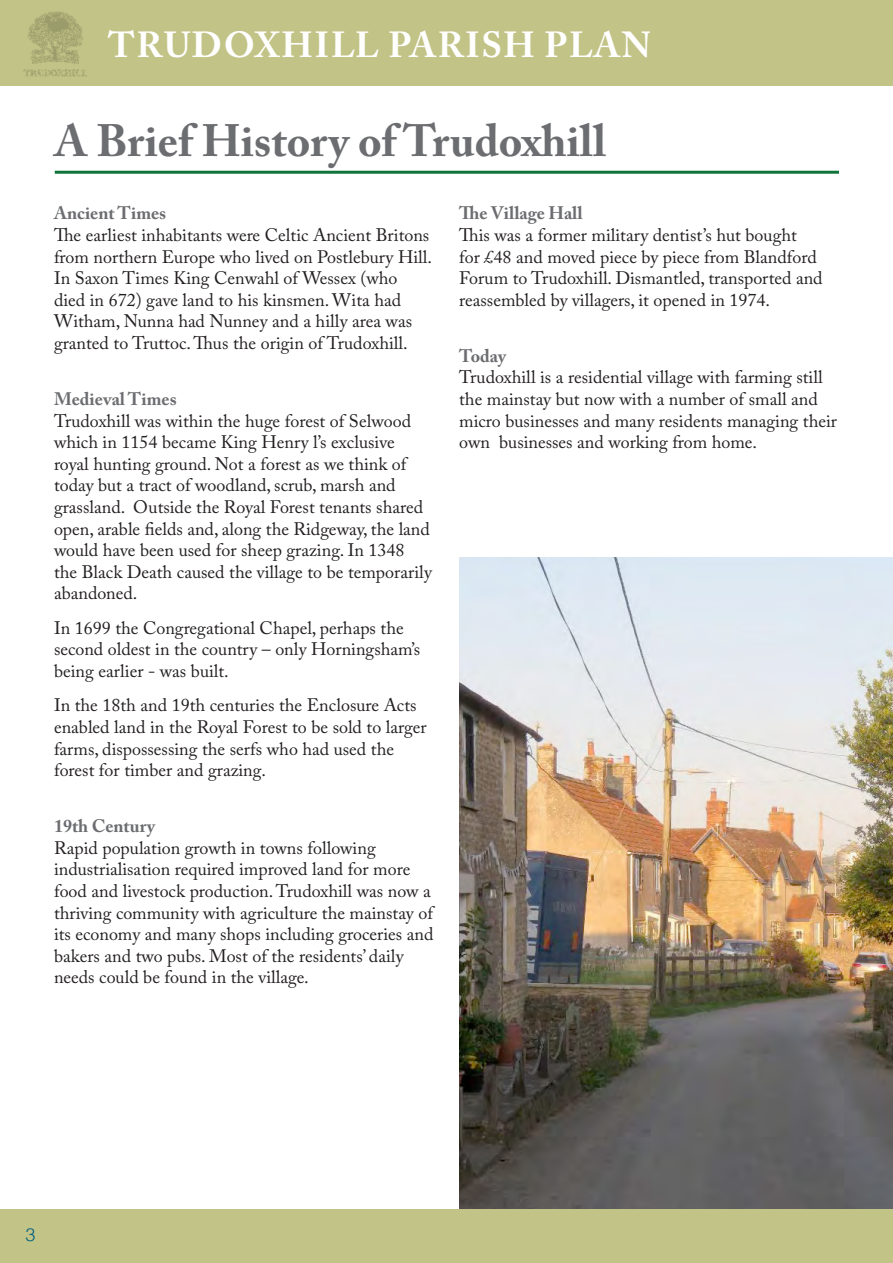
<style>
.page{position:relative;width:893px;height:1263px;background:#fff}
.page>*{position:absolute;margin:0;border:0;box-sizing:border-box;transform-origin:0 0}
.t1{font:700 45px "Adobe Caslon Pro";color:#6c6d70}
.t2{font:700 36px "Adobe Caslon Pro";letter-spacing:.04em;color:#fff}
.t3{font:18px/21.6px "Adobe Caslon Pro";color:#231f20}
.t4{font:300 18px "Helvetica";color:#005e80}
.s1{font-weight:700;color:#6c6d70}
</style>
<div class="page">
<div style="left:0;top:0;width:893px;height:85px;background:#c2c386"></div>
<img style="left:23px;top:11px;width:64px;height:66px">
<div style="left:0;top:1210px;width:893px;height:53px;background:#c2c386"></div>
<hr style="left:55px;top:171px;width:784px;height:3px;background:#0e743a">
<img style="left:459px;top:557px;width:434px;height:652px">
<h2 class="t2" style="left:108px;top:24px;width:544px">TRUDOXHILL PARISH PLAN</h2>
<p class="t1" style="left:55px;top:114px;width:553px">A Brief History of Trudoxhill</p>
<p class="t3" style="left:54px;top:202px;width:380px"><span class="s1">Ancient Times<br></span>The earliest inhabitants were Celtic Ancient Britons from northern Europe who lived on Postlebury Hill.<br>In Saxon Times King Cenwahl of Wessex (who died in 672) gave land to his kinsmen. Wita had Witham, Nunna had Nunney and a hilly area was granted to Truttoc. Thus the origin of Trudoxhill.</p>
<p class="t3" style="left:54px;top:388px;width:379px"><span class="s1">Medieval Times<br></span>Trudoxhill was within the huge forest of Selwood which in 1154 became King Henry l’s exclusive royal hunting ground. Not a forest as we think of today but a tract of woodland, scrub, marsh and grassland. Outside the Royal Forest tenants shared open, arable fields and, along the Ridgeway, the land would have been used for sheep grazing. In 1348 the Black Death caused the village to be temporarily abandoned.</p>
<p class="t3" style="left:54px;top:617px;width:368px">In 1699 the Congregational Chapel, perhaps the second oldest in the country – only Horningsham’s being earlier - was built.</p>
<p class="t3" style="left:54px;top:694px;width:374px">In the 18th and 19th centuries the Enclosure Acts enabled land in the Royal Forest to be sold to larger farms, dispossessing the serfs who had used the forest for timber and grazing.</p>
<p class="t3" style="left:54px;top:815px;width:381px"><span class="s1">19th Century<br></span>Rapid population growth in towns following industrialisation required improved land for more food and livestock production. Trudoxhill was now a thriving community with agriculture the mainstay of its economy and many shops including groceries and bakers and two pubs. Most of the residents’ daily needs could be found in the village.</p>
<p class="t3" style="left:459px;top:202px;width:365px"><span class="s1">The Village Hall<br></span>This was a former military dentist’s hut bought<br>for £48 and moved piece by piece from Blandford Forum to Trudoxhill. Dismantled, transported and reassembled by villagers, it opened in 1974.</p>
<p class="t3" style="left:459px;top:345px;width:379px"><span class="s1">Today<br></span>Trudoxhill is a residential village with farming still the mainstay but now with a number of small and micro businesses and many residents managing their own businesses and working from home.</p>
<p class="t4" style="left:26px;top:1219px;width:12px">3</p>
</div>
